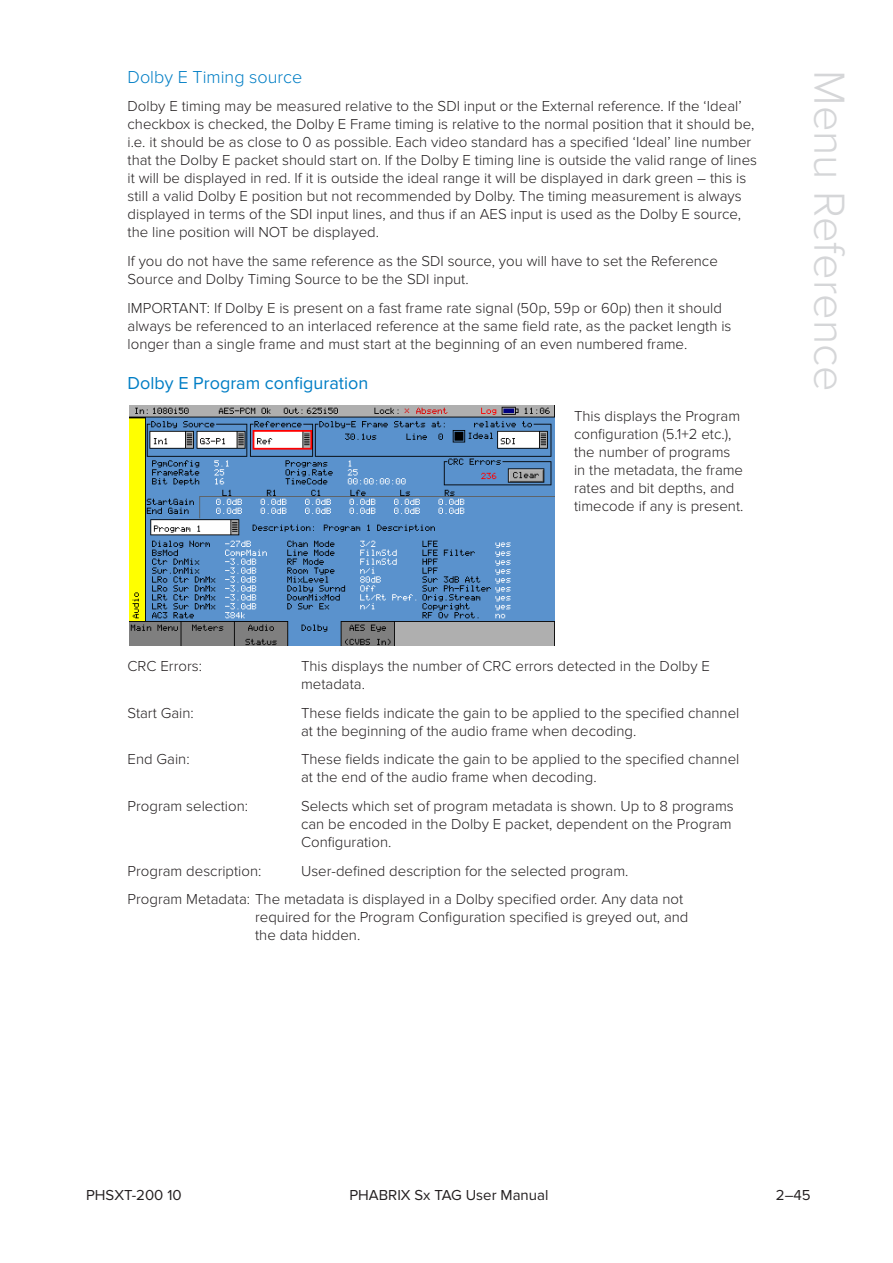
<style>
.page{position:relative;width:893px;height:1263px;background:#fff}
.page>*{position:absolute;margin:0;border:0;box-sizing:border-box;transform-origin:0 0}
.t1{font:300 45px "Proxima Nova";color:#d5d6d8}
.heading_3{font:18px "Proxima Nova";color:#007ec5}
.body_text{font:300 18px "Proxima Nova";color:#007ec5}
.body_text-2{font:300 15px/18px "Proxima Nova";color:#231f20}
.hp3{font:300 15px/18px "Proxima Nova";color:#231f20}
.t2{font:15px "Proxima Nova";color:#231f20}
</style>
<div class="page">
<img style="left:129px;top:405px;width:425px;height:241px">
<p class="body_text" style="left:128px;top:66px;width:176px">Dolby E Timing source</p>
<h1 class="t1" style="left:855px;top:70px;width:323px;rotate:90deg">Menu Reference</h1>
<p class="body_text-2" style="left:128px;top:98px;width:631px">Dolby E timing may be measured relative to the SDI input or the External reference. If the ‘Ideal’ checkbox is checked, the Dolby E Frame timing is relative to the normal position that it should be, i.e. it should be as close to 0 as possible. Each video standard has a specified ‘Ideal’ line number that the Dolby E packet should start on. If the Dolby E timing line is outside the valid range of lines it will be displayed in red. If it is outside the ideal range it will be displayed in dark green – this is still a valid Dolby E position but not recommended by Dolby. The timing measurement is always displayed in terms of the SDI input lines, and thus if an AES input is used as the Dolby E source, the line position will NOT be displayed.</p>
<p class="body_text-2" style="left:128px;top:252px;width:592px">If you do not have the same reference as the SDI source, you will have to set the Reference<br>Source and Dolby Timing Source to be the SDI input.</p>
<p class="body_text-2" style="left:128px;top:299px;width:605px">IMPORTANT: If Dolby E is present on a fast frame rate signal (50p, 59p or 60p) then it should always be referenced to an interlaced reference at the same field rate, as the packet length is longer than a single frame and must start at the beginning of an even numbered frame.</p>
<p class="heading_3" style="left:128px;top:373px;width:242px">Dolby E Program configuration</p>
<p class="body_text-2" style="left:574px;top:407px;width:171px">This displays the Program configuration (5.1+2 etc.), the number of programs in the metadata, the frame rates and bit depths, and timecode if any is present.</p>
<p class="hp3" style="left:128px;top:657px;width:76px">CRC Errors:</p>
<p class="hp3" style="left:301px;top:657px;width:410px">This displays the number of CRC errors detected in the Dolby E metadata.</p>
<p class="hp3" style="left:128px;top:704px;width:68px">Start Gain:</p>
<p class="hp3" style="left:301px;top:704px;width:440px">These fields indicate the gain to be applied to the specified channel at the beginning of the audio frame when decoding.</p>
<p class="hp3" style="left:128px;top:751px;width:64px">End Gain:</p>
<p class="hp3" style="left:301px;top:751px;width:440px">These fields indicate the gain to be applied to the specified channel at the end of the audio frame when decoding.</p>
<p class="hp3" style="left:128px;top:797px;width:122px">Program selection:</p>
<p class="hp3" style="left:301px;top:797px;width:434px">Selects which set of program metadata is shown. Up to 8 programs can be encoded in the Dolby E packet, dependent on the Program<br>Configuration.</p>
<p class="hp3" style="left:128px;top:862px;width:135px">Program description:</p>
<p class="hp3" style="left:301px;top:862px;width:329px">User-defined description for the selected program.</p>
<p class="hp3" style="left:255px;top:890px;width:435px;text-indent:-128px">Program Metadata: The metadata is displayed in a Dolby specified order. Any data not required for the Program Configuration specified is greyed out, and the data hidden.</p>
<p class="t2" style="left:86px;top:1186px;width:97px">PHSXT-200 10</p>
<p class="t2" style="left:349px;top:1186px;width:200px">PHABRIX Sx TAG User Manual</p>
<p class="t2" style="left:776px;top:1186px;width:36px">2–45</p>
</div>
